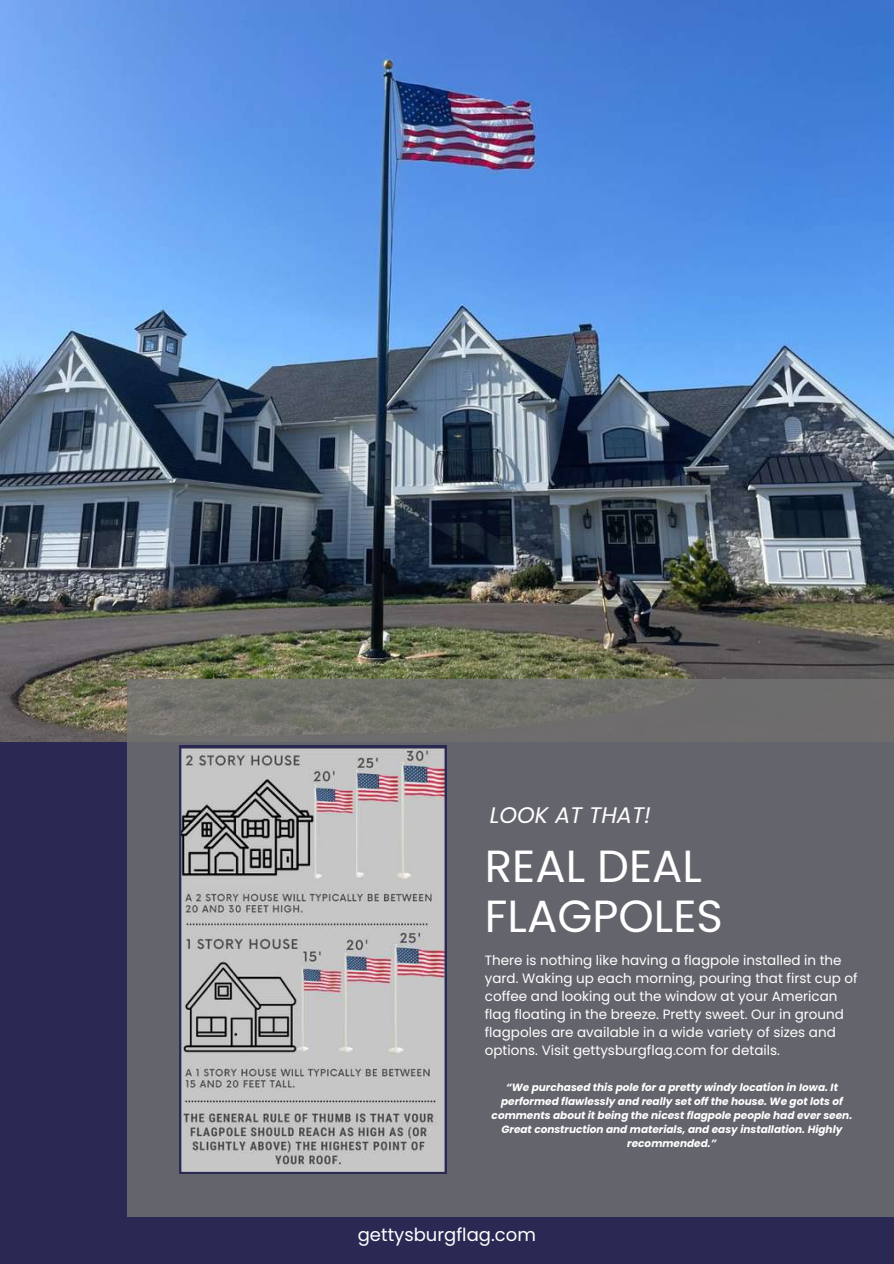
<style>
.page{position:relative;width:894px;height:1264px;background:#fff}
.page>*{position:absolute;margin:0;border:0;box-sizing:border-box;transform-origin:0 0}
.t1{font:45px/49.5px "Poppins";color:#fff}
.t2{font:italic 22.5px "Poppins";color:#fff}
.t3{font:18px "Poppins";color:#fff}
.t4{font:13.5px/18px "Poppins";color:#fff}
.t5{font:italic 700 10.5px/14px "Poppins";color:#fff;text-align:center}
</style>
<div class="page">
<div style="left:0;top:0;width:893px;height:1263px;background:#2a2954"></div>
<img style="left:0;top:0;width:892px;height:741px">
<div style="left:127px;top:679px;width:766px;height:584px;background:linear-gradient(to right,#69696b,#64646c)"></div>
<svg style="left:179px;top:746px;width:267px;height:427px;background:#b1aeb0"></svg>
<div style="left:0;top:1217px;width:893px;height:46px;background:#2a2954"></div>
<h2 class="t2" style="left:489px;top:798px;width:163px">LOOK AT THAT!</h2>
<h1 class="t1" style="left:484px;top:841px;width:239px">REAL DEAL<br>FLAGPOLES</h1>
<p class="t4" style="left:484px;top:951px;width:374px">There is nothing like having a flagpole installed in the yard. Waking up each morning, pouring that first cup of coffee and looking out the window at your American flag floating in the breeze. Pretty sweet. Our in ground flagpoles are available in a wide variety of sizes and options. Visit gettysburgflag.com for details.</p>
<p class="t5" style="left:491px;top:1080px;width:362px">“We purchased this pole for a pretty windy location in Iowa. It performed flawlessly and really set off the house. We got lots of comments about it being the nicest flagpole people had ever seen.<br>Great construction and materials, and easy installation. Highly recommended.”</p>
<h3 class="t3" style="left:357px;top:1222px;width:179px">gettysburgflag.com</h3>
</div>
